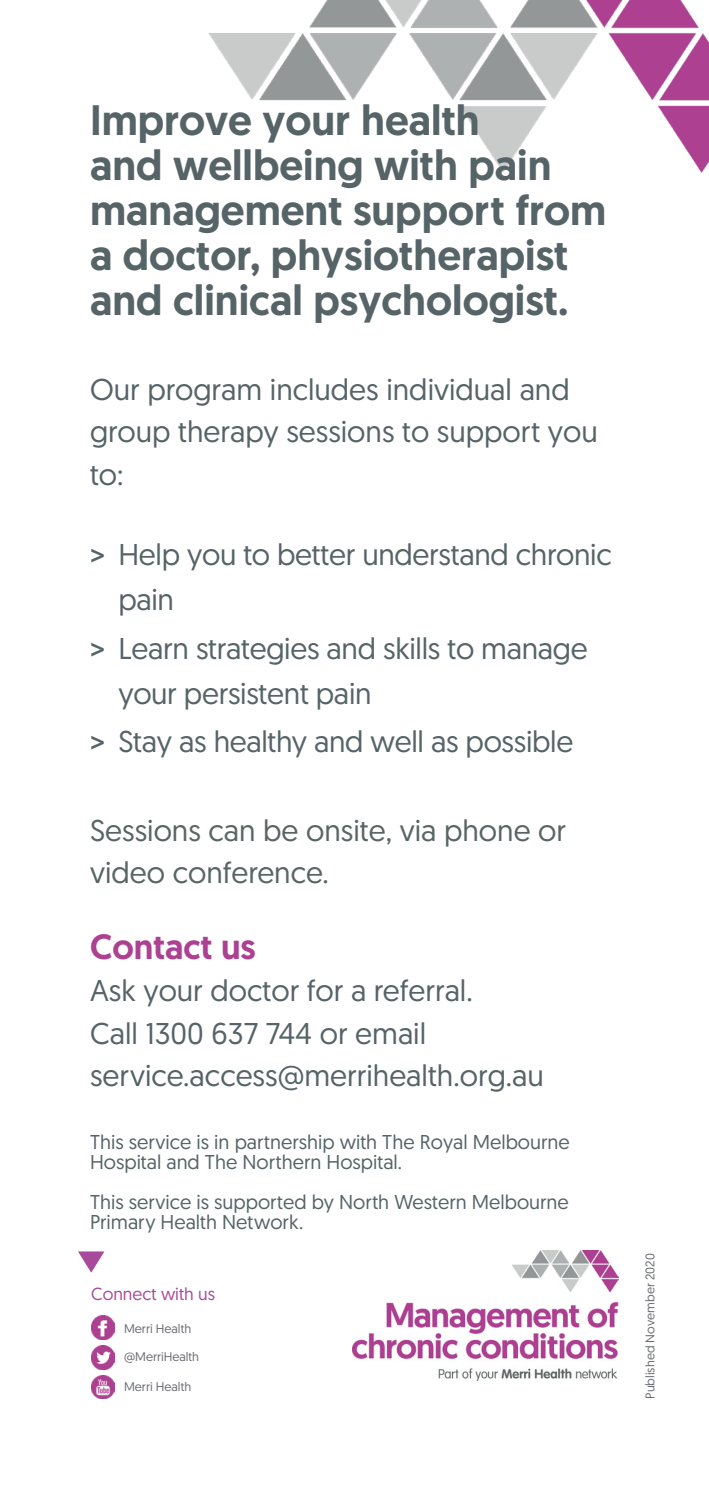
<style>
.page{position:relative;width:709px;height:1489px;background:#fff}
.page>*{position:absolute;margin:0;border:0;box-sizing:border-box;transform-origin:0 0}
.t1{font:500 42.5px/45px "Geomanist";color:#566467}
.t2{font:500 35px "Geomanist";color:#ad4191}
.t3{font:30px/42.5px "Geomanist";color:#566467}
.t4{font:30px/42.5px "Geomanist";color:#596564}
.t5{font:20px/20px "Geomanist";color:#566467}
.t6{font:17.5px "Geomanist";color:#a8499b}
.t7{font:12.5px "Geomanist";color:#6a6c73}
.s1{font-style:inherit}
</style>
<div class="page">
<img style="left:208px;top:0;width:501px;height:173px">
<img style="left:353px;top:1250px;width:266px;height:130px">
<svg style="left:78px;top:1251px;width:26px;height:21px"></svg>
<img style="left:91px;top:1375px;width:24px;height:23px">
<img style="left:91px;top:1315px;width:24px;height:23px">
<img style="left:91px;top:1345px;width:24px;height:23px">
<p class="t1" style="left:90px;top:97px;width:518px">Improve your health<br>and wellbeing with pain management support from a doctor, physiotherapist and clinical psychologist.</p>
<p class="t3" style="left:90px;top:367px;width:509px">Our program includes individual and group therapy sessions to support you to:</p>
<p class="t3" style="left:118px;top:531px;width:495px;line-height:45px;text-indent:-28px"><span class="s1">&gt;</span> Help you to better understand chronic pain</p>
<p class="t3" style="left:118px;top:624px;width:471px;line-height:45px;text-indent:-28px"><span class="s1">&gt;</span> Learn strategies and skills to manage your persistent pain</p>
<p class="t3" style="left:90px;top:719px;width:485px"><span class="s1">&gt;</span> Stay as healthy and well as possible</p>
<p class="t4" style="left:90px;top:808px;width:477px">Sessions can be onsite, via phone or video conference.</p>
<p class="t2" style="left:90px;top:923px;width:167px">Contact us</p>
<p class="t3" style="left:90px;top:968px;width:384px">Ask your doctor for a referral.</p>
<p class="t3" style="left:90px;top:1010px;width:455px">Call 1300 637 744 or email service.access@merrihealth.org.au</p>
<p class="t5" style="left:90px;top:1131px;width:481px">This service is in partnership with The Royal Melbourne<br>Hospital and The Northern Hospital.</p>
<p class="t5" style="left:90px;top:1191px;width:480px">This service is supported by North Western Melbourne<br>Primary Health Network.</p>
<p class="t6" style="left:91px;top:1281px;width:125px">Connect with us</p>
<p class="t7" style="left:124px;top:1320px;width:69px">Merri Health</p>
<p class="t7" style="left:124px;top:1348px;width:77px">@MerriHealth</p>
<p class="t7" style="left:124px;top:1378px;width:69px">Merri Health</p>
<p class="t7" style="left:642px;top:1398px;width:147px;rotate:-90deg">Published November 2020</p>
</div>
